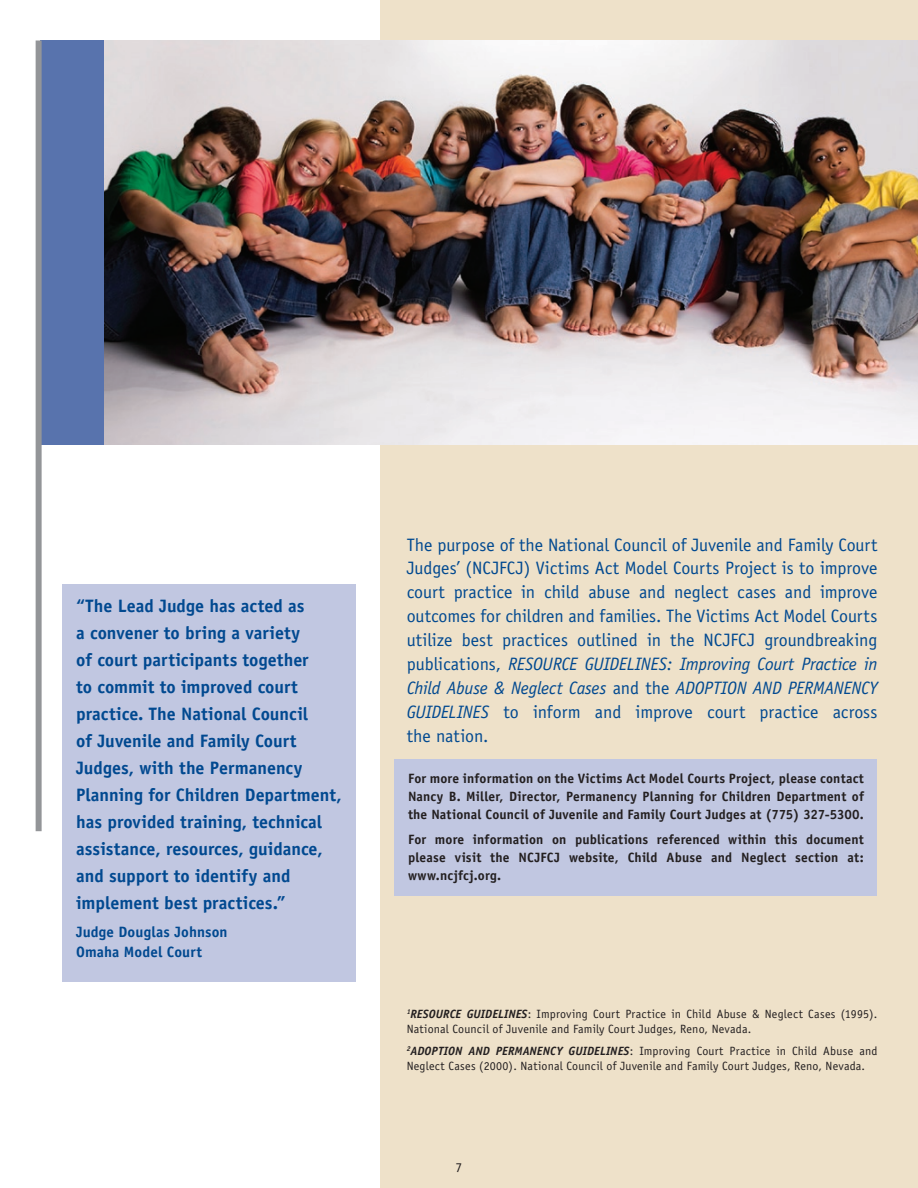
<style>
.page{position:relative;width:918px;height:1188px;background:#fff}
.page>*{position:absolute;margin:0;border:0;box-sizing:border-box;transform-origin:0 0}
.t1{font:18px/24px "Officina Sans";letter-spacing:-.005em;color:#014990;text-align:justify}
.t2{font:700 18px/27px "Officina Sans";color:#014990}
.t3{font:700 15px/19.5px "Officina Sans";letter-spacing:.005em;color:#014990}
.t4{font:700 13.5px/18px "Officina Sans";letter-spacing:.01em;color:#231f20;text-align:justify}
.t5{font:13.5px "Officina Sans";color:#231f20}
.t6{font:12px/15px "Officina Sans";letter-spacing:.015em;color:#231f20}
.s1{font-style:italic}
.s2{font-weight:700;font-style:italic}
</style>
<div class="page">
<div style="left:380px;top:0;width:538px;height:1188px;background:#eee1c9"></div>
<div style="left:40px;top:40px;width:65px;height:405px;background:#5873ad"></div>
<div style="left:36px;top:40px;width:6px;height:791px;background:#939598"></div>
<img style="left:105px;top:40px;width:813px;height:405px">
<div style="left:394px;top:759px;width:484px;height:137px;background:#c1c7e1"></div>
<div style="left:63px;top:585px;width:293px;height:397px;background:#c1c7e1"></div>
<p class="t2" style="left:76px;top:592px;width:267px">“The Lead Judge has acted as<br>a convener to bring a variety<br>of court participants together<br>to commit to improved court practice. The National Council<br>of Juvenile and Family Court<br>Judges, with the Permanency<br>Planning for Children Department, has provided training, technical assistance, resources, guidance, and support to identify and implement best practices.”</p>
<p class="t3" style="left:76px;top:922px;width:153px">Judge Douglas Johnson<br>Omaha Model Court</p>
<p class="t1" style="left:407px;top:532px;width:472px">The purpose of the National Council of Juvenile and Family Court Judges’ (NCJFCJ) Victims Act Model Courts Project is to improve court practice in child abuse and neglect cases and improve outcomes for children and families. The Victims Act Model Courts utilize best practices outlined in the NCJFCJ groundbreaking publications, <span class="s1">RESOURCE GUIDELINES: Improving Court Practice in Child Abuse &amp; Neglect Cases</span> and the <span class="s1">ADOPTION AND PERMANENCY GUIDELINES</span> to inform and improve court practice across the nation.</p>
<p class="t4" style="left:408px;top:769px;width:458px">For more information on the Victims Act Model Courts Project, please contact Nancy B. Miller, Director, Permanency Planning for Children Department of the National Council of Juvenile and Family Court Judges at (775) 327-5300.</p>
<p class="t4" style="left:408px;top:830px;width:457px">For more information on publications referenced within this document please visit the NCJFCJ website, Child Abuse and Neglect section at: www.ncjfcj.org.</p>
<p class="t6" style="left:407px;top:1007px;width:472px"><sup>1</sup><span class="s2">RESOURCE GUIDELINES</span>: Improving Court Practice in Child Abuse &amp; Neglect Cases (1995).<br>National Council of Juvenile and Family Court Judges, Reno, Nevada.</p>
<p class="t6" style="left:407px;top:1043px;width:472px"><sup>2</sup><span class="s2">ADOPTION AND PERMANENCY GUIDELINES</span>: Improving Court Practice in Child Abuse and<br>Neglect Cases (2000). National Council of Juvenile and Family Court Judges, Reno, Nevada.</p>
<p class="t5" style="left:456px;top:1160px;width:8px">7</p>
</div>
